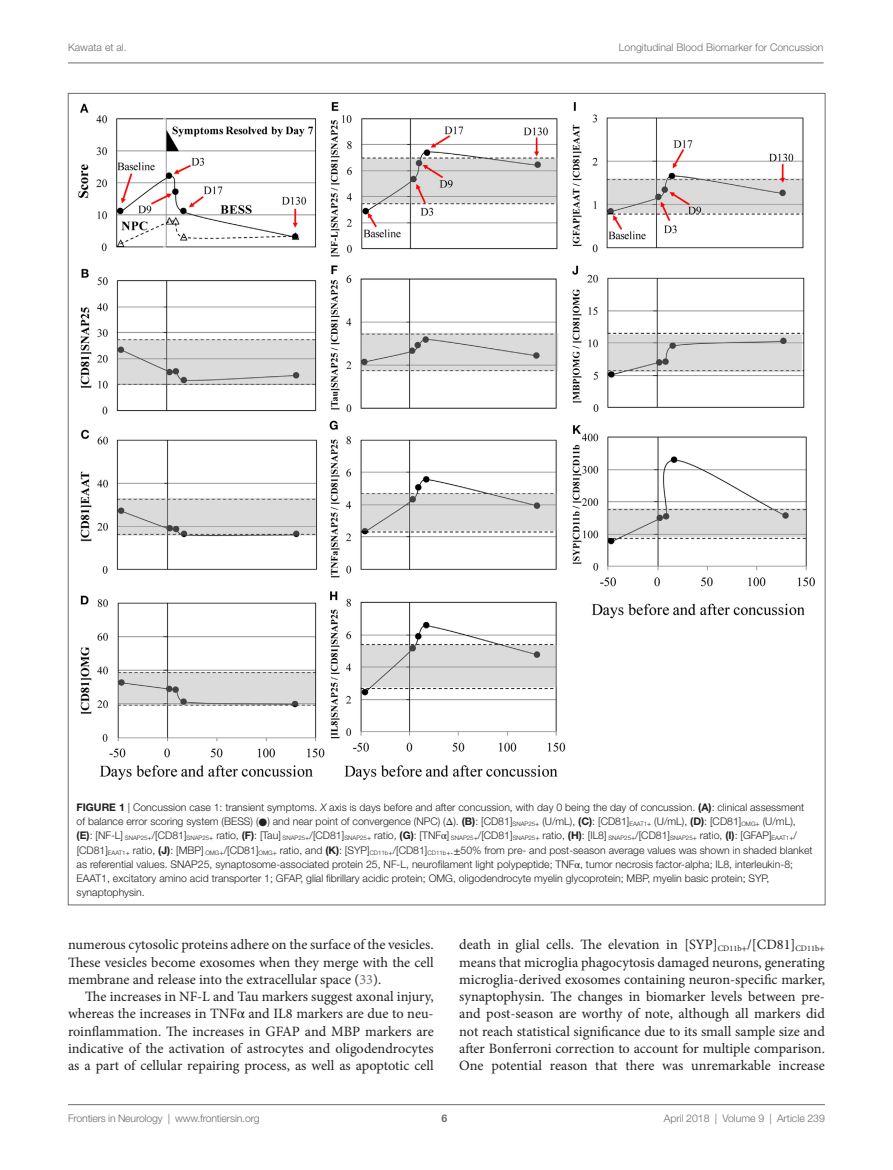
<style>
.page{position:relative;width:893px;height:1170px;background:#fff}
.page>*{position:absolute;margin:0;border:0;box-sizing:border-box;transform-origin:0 0}
.t1{font:14.25px/17.2px "Minion Pro";color:#231f20;text-align:justify}
.t2{font:300 10.5px/14.2px "Helvetica Neue LT Std";color:#231f20}
.t3{font:300 10.5px "Helvetica Neue LT Std";color:#6c6d70}
.t4{font:700 10.5px "Helvetica Neue LT Std";color:#6c6d70}
.s1{font-weight:700}
.s2{font-style:italic}
.s3{font-family:"STIX General";font-weight:400}
.s4{color:#6c6d70}
.s5{font-family:"STIX General"}
</style>
<div class="page">
<img style="left:78px;top:102px;width:737px;height:678px">
<hr style="left:68px;top:63px;width:756px;height:1px;background:#6c6d70">
<hr style="left:68px;top:1104px;width:757px;height:1px;background:#6c6d70">
<p class="t3" style="left:68px;top:41px;width:60px">Kawata et al.</p>
<p class="t3" style="left:619px;top:41px;width:206px">Longitudinal Blood Biomarker for Concussion</p>
<p class="t2" style="left:77px;top:799px;width:737px"><span class="s1">FIGURE 1</span> | Concussion case 1: transient symptoms. <span class="s2">X</span> axis is days before and after concussion, with day 0 being the day of concussion. <span class="s1">(A)</span>: clinical assessment of balance error scoring system (BESS) (<span class="s3">●</span>) and near point of convergence (NPC) (<span class="s3">Δ</span>). <span class="s1">(B)</span>: [CD81]<sub>SNAP25</sub><sub>+</sub> (U/mL), <span class="s1">(C)</span>: [CD81]<sub>EAAT1</sub><sub>+</sub> (U/mL), <span class="s1">(D)</span>: [CD81]<sub>OMG</sub><sub>+</sub> (U/mL), <span class="s1">(E)</span>: [NF-L] <sub>SNAP25</sub><sub>+</sub>/[CD81]<sub>SNAP25</sub><sub>+</sub> ratio, <span class="s1">(F)</span>: [Tau] <sub>SNAP25</sub><sub>+</sub>/[CD81]<sub>SNAP25</sub><sub>+</sub> ratio, <span class="s1">(G)</span>: [TNF<span class="s3">α</span>] <sub>SNAP25</sub><sub>+</sub>/[CD81]<sub>SNAP25</sub><sub>+</sub> ratio, <span class="s1">(H)</span>: [IL8] <sub>SNAP25</sub><sub>+</sub>/[CD81]<sub>SNAP25</sub><sub>+</sub> ratio, <span class="s1">(I)</span>: [GFAP]<sub>EAAT1</sub><sub>+</sub>/ [CD81]<sub>EAAT1</sub><sub>+</sub> ratio, <span class="s1">(J)</span>: [MBP] <sub>OMG</sub><sub>+</sub>/[CD81]<sub>OMG</sub><sub>+</sub> ratio, and <span class="s1">(K)</span>: [SYP]<sub>CD11b</sub><sub>+</sub>/[CD81]<sub>CD11b</sub><sub>+</sub>.<span class="s3">±</span>50% from pre- and post-season average values was shown in shaded blanket as referential values. SNAP25, synaptosome-associated protein 25, NF-L, neurofilament light polypeptide; TNF<span class="s3">α</span>, tumor necrosis factor-alpha; IL8, interleukin-8; EAAT1, excitatory amino acid transporter 1; GFAP, glial fibrillary acidic protein; OMG, oligodendrocyte myelin glycoprotein; MBP, myelin basic protein; SYP, synaptophysin.</p>
<h1 class="t1" style="left:68px;top:936px;width:367px">numerous cytosolic proteins adhere on the surface of the vesicles.<br>These vesicles become exosomes when they merge with the cell membrane and release into the extracellular space (<span class="s4">33</span>).</h1>
<p class="t1" style="left:68px;top:987px;width:367px;text-indent:17px">The increases in NF-L and Tau markers suggest axonal injury, whereas the increases in TNF<span class="s5">α</span> and IL8 markers are due to neu&shy;roinflammation. The increases in GFAP and MBP markers are indicative of the activation of astrocytes and oligodendrocytes as a part of cellular repairing process, as well as apoptotic cell</p>
<p class="t1" style="left:459px;top:936px;width:367px">death in glial cells. The elevation in [SYP]<sub>CD11b</sub><sub>+</sub>/[CD81]<sub>CD11b</sub><sub>+ </sub>means that microglia phagocytosis damaged neurons, generating microglia-derived exosomes containing neuron-specific marker, synaptophysin. The changes in biomarker levels between pre&shy;and post-season are worthy of note, although all markers did not reach statistical significance due to its small sample size and after Bonferroni correction to account for multiple comparison.<br>One potential reason that there was unremarkable increase</p>
<p class="t3" style="left:68px;top:1111px;width:193px">Frontiers in Neurology | www.frontiersin.org</p>
<p class="t3" style="left:664px;top:1111px;width:163px">April 2018 | Volume 9 | Article 239</p>
<p class="t4" style="left:441px;top:1111px;width:7px">6</p>
</div>
